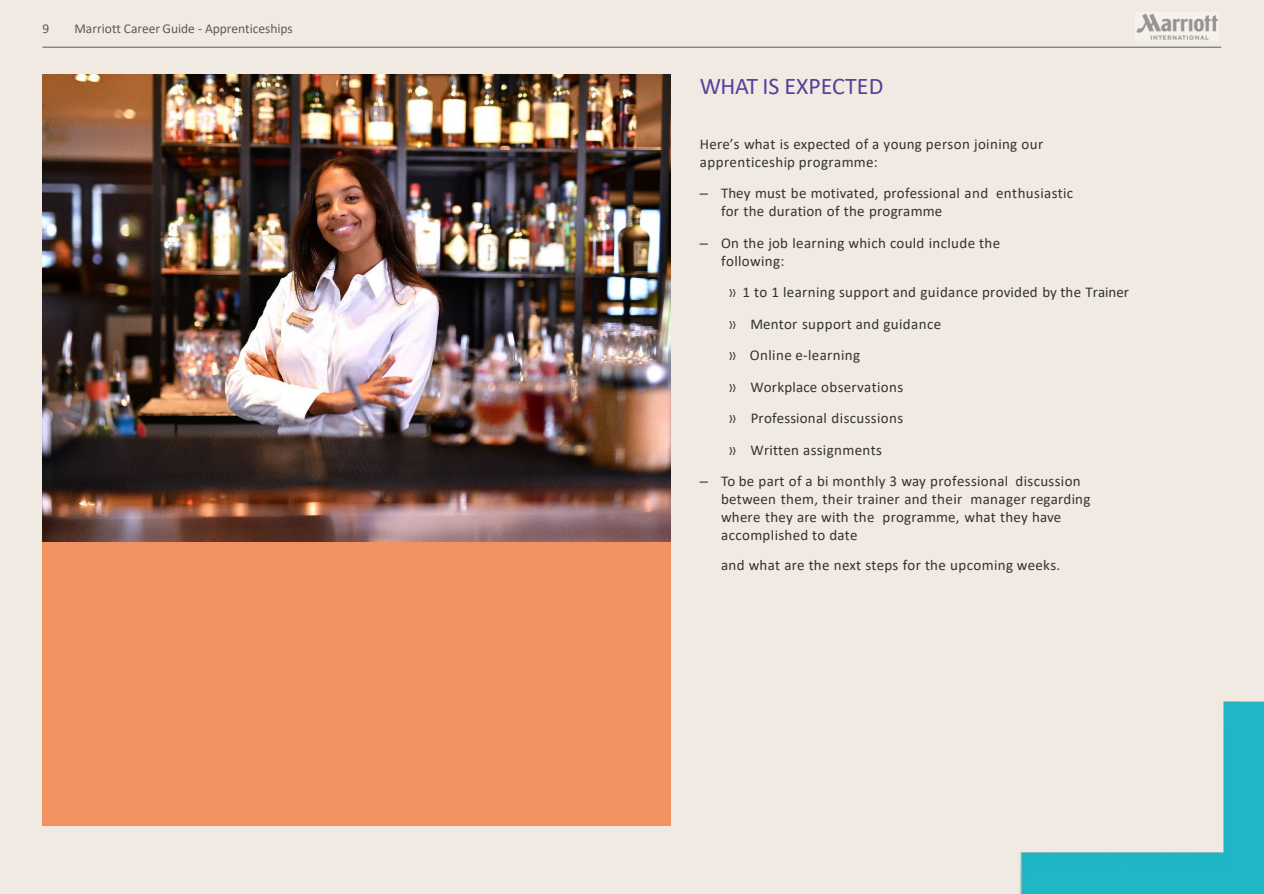
<style>
.page{position:relative;width:1264px;height:894px;background:#fff}
.page>*{position:absolute;margin:0;border:0;box-sizing:border-box;transform-origin:0 0}
.t1{font:24px "Calibri";color:#5a3e99}
.t2{font:15px/18px "Calibri";letter-spacing:.015em;color:#333}
.t3{font:13.5px "Calibri";color:#5b5b5b}
.s1{font-family:"Arial"}
.s2{font-family:"Century Gothic"}
</style>
<div class="page">
<div style="left:0;top:0;width:1263px;height:893px;background:#f1eae2"></div>
<img style="left:1134px;top:12px;width:84px;height:28px">
<hr style="left:42px;top:47px;width:1178px;height:1px;background:#5b5b5b">
<div style="left:42px;top:541px;width:628px;height:284px;background:#f29262"></div>
<img style="left:42px;top:74px;width:628px;height:467px">
<p class="t3" style="left:42px;top:19px;width:8px">9</p>
<p class="t3" style="left:74px;top:19px;width:220px">Marriott Career Guide - Apprenticeships</p>
<p class="t1" style="left:699px;top:69px;width:185px">WHAT IS EXPECTED</p>
<p class="t2" style="left:699px;top:134px;width:345px">Here’s what is expected of a young person joining our apprenticeship programme:</p>
<p class="t2" style="left:721px;top:184px;width:353px;text-indent:-21px"><span class="s1">–</span> They must be motivated, professional and enthusiastic for the duration of the programme</p>
<p class="t2" style="left:721px;top:233px;width:280px;text-indent:-21px"><span class="s1">–</span> On the job learning which could include the following:</p>
<p class="t2" style="left:729px;top:283px;width:401px"><span class="s2">»</span> 1 to 1 learning support and guidance provided by the Trainer</p>
<p class="t2" style="left:729px;top:314px;width:213px"><span class="s2">»</span> Mentor support and guidance</p>
<p class="t2" style="left:729px;top:346px;width:132px"><span class="s2">»</span> Online e-learning</p>
<p class="t2" style="left:729px;top:377px;width:175px"><span class="s2">»</span> Workplace observations</p>
<p class="t2" style="left:729px;top:409px;width:175px"><span class="s2">»</span> Professional discussions</p>
<p class="t2" style="left:729px;top:440px;width:154px"><span class="s2">»</span> Written assignments</p>
<p class="t2" style="left:721px;top:472px;width:371px;text-indent:-21px"><span class="s1">–</span> To be part of a bi monthly 3 way professional discussion between them, their trainer and their manager regarding where they are with the programme, what they have accomplished to date</p>
<p class="t2" style="left:721px;top:555px;width:340px">and what are the next steps for the upcoming weeks.</p>
</div>
